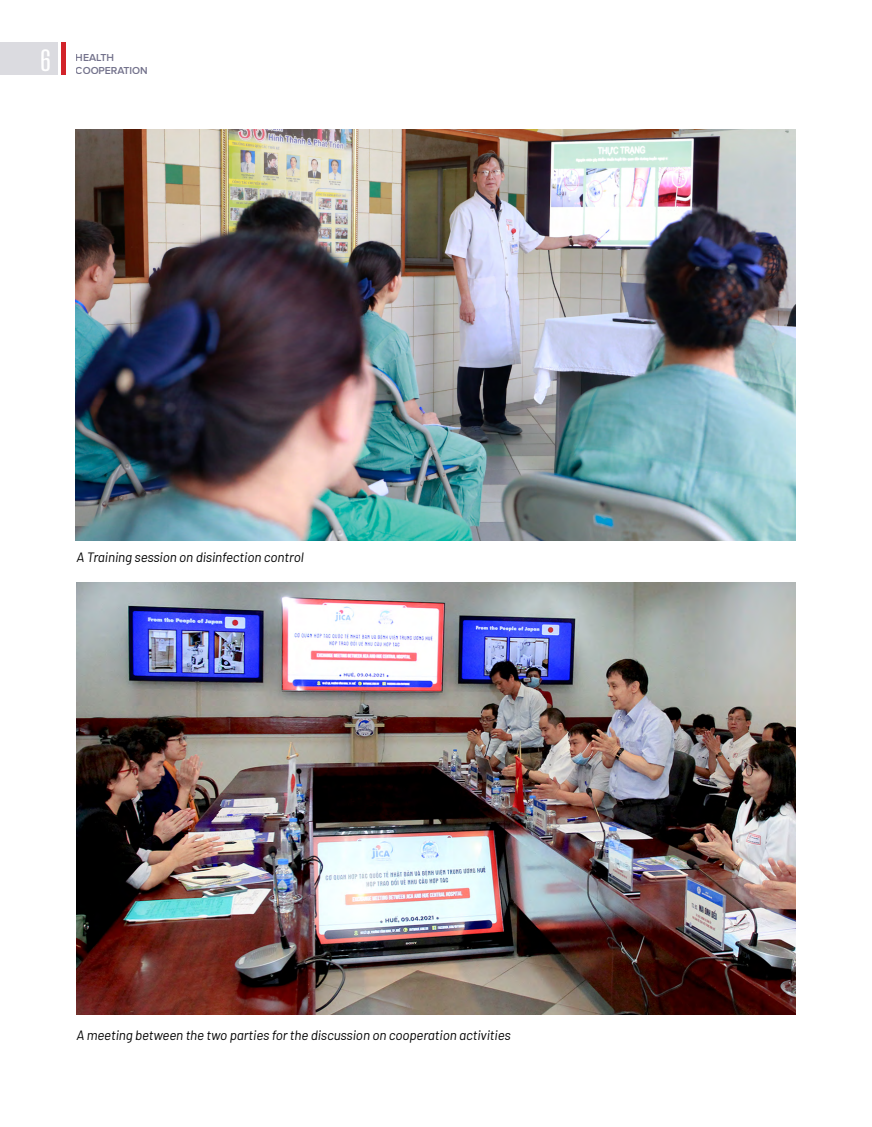
<style>
.page{position:relative;width:872px;height:1127px;background:#fff}
.page>*{position:absolute;margin:0;border:0;box-sizing:border-box;transform-origin:0 0}
.t1{font:600 27px "Big Shoulders Display";color:#fff}
.t2{font:italic 13.5px "Barlow";letter-spacing:-.01em;color:#000}
.t3{font:600 10.5px/12.6px "Proxima Nova";letter-spacing:-.01em;color:#15133e}
</style>
<div class="page">
<img style="left:76px;top:129px;width:719px;height:412px">
<img style="left:77px;top:583px;width:718px;height:431px">
<div style="left:0;top:42px;width:58px;height:33px;background:#dbdbe0"></div>
<div style="left:61px;top:42px;width:5px;height:33px;background:#d2232a"></div>
<h1 class="t1" style="left:40px;top:43px;width:12px">6</h1>
<p class="t3" style="left:76px;top:51px;width:73px">HEALTH<br>COOPERATION</p>
<p class="t2" style="left:77px;top:547px;width:229px">A Training session on disinfection control</p>
<p class="t2" style="left:77px;top:1025px;width:436px">A meeting between the two parties for the discussion on cooperation activities</p>
</div>
